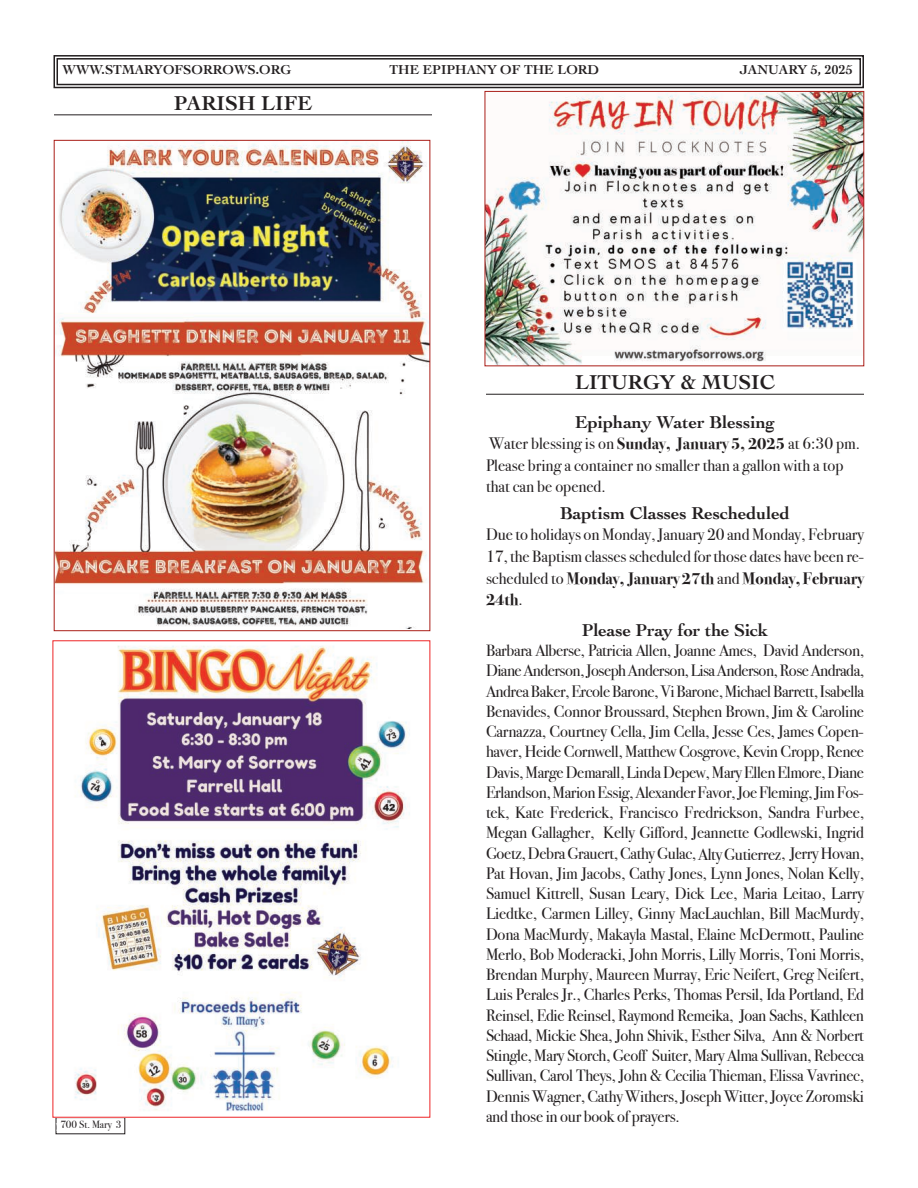
<style>
.page{position:relative;width:918px;height:1188px;background:#fff}
.page>*{position:absolute;margin:0;border:0;box-sizing:border-box;transform-origin:0 0}
.t1{font:700 21px "Cochin";color:#231f20}
.t2{font:700 18px "Cochin";color:#231f20}
.t3{font:16.5px/20.2px "Bodoni Svty Two ITCTT";letter-spacing:-.005em;color:#231f20;text-align:justify}
.t4{font:700 13.5px "Cochin";color:#231f20}
.t5{font:10.5px "Bodoni Svty Two ITCTT";color:#231f20}
.s1{color:#fff}
.s2{font-weight:700}
</style>
<div class="page">
<svg style="left:53px;top:55px;width:811px;height:34px"></svg>
<hr style="left:54px;top:115px;width:378px;height:1px;background:#231f20">
<img style="left:74px;top:646px;width:336px;height:465px">
<img style="left:487px;top:93px;width:375px;height:271px">
<div style="left:485px;top:91px;width:379px;height:275px;border:1px solid #aa1e18"></div>
<img style="left:56px;top:142px;width:372px;height:487px">
<hr style="left:486px;top:394px;width:378px;height:1px;background:#231f20">
<p class="t4" style="left:63px;top:61px;width:230px">WWW.STMARYOFSORROWS.ORG</p>
<p class="t4" style="left:390px;top:61px;width:211px">THE EPIPHANY OF THE LORD</p>
<p class="t4" style="left:739px;top:61px;width:115px">JANUARY 5, 2025</p>
<p class="t1" style="left:174px;top:90px;width:140px">PARISH LIFE</p>
<p class="t5" style="left:56px;top:1118px;width:67px"><span class="s1">y</span>700 St. Mary 3</p>
<p class="t1" style="left:575px;top:370px;width:201px">LITURGY &amp; MUSIC</p>
<p class="t2" style="left:575px;top:412px;width:201px">Epiphany Water Blessing</p>
<p class="t3" style="left:486px;top:433px;width:376px;line-height:21.3px;text-align:left">Water blessing is on <span class="s2">Sunday, January 5, 2025</span> at 6:30 pm.<br>Please bring a container no smaller than a gallon with a top that can be opened.</p>
<p class="t2" style="left:560px;top:502px;width:231px">Baptism Classes Rescheduled</p>
<p class="t3" style="left:486px;top:524px;width:380px;line-height:21.6px">Due to holidays on Monday, January 20 and Monday, February 17, the Baptism classes scheduled for those dates have been re&shy;scheduled to <span class="s2">Monday, January 27th</span> and <span class="s2">Monday, February 24th</span>.</p>
<p class="t2" style="left:582px;top:619px;width:188px">Please Pray for the Sick</p>
<p class="t3" style="left:486px;top:640px;width:380px">Barbara Alberse, Patricia Allen, Joanne Ames, David Anderson, Diane Anderson, Joseph Anderson, Lisa Anderson, Rose Andrada, Andrea Baker, Ercole Barone, Vi Barone, Michael Barrett, Isabella Benavides, Connor Broussard, Stephen Brown, Jim &amp; Caroline Carnazza, Courtney Cella, Jim Cella, Jesse Ces, James Copen&shy;haver, Heide Cornwell, Matthew Cosgrove, Kevin Cropp, Renee Davis, Marge Demarall, Linda Depew, Mary Ellen Elmore, Diane Erlandson, Marion Essig, Alexander Favor, Joe Fleming, Jim Fos&shy;tek, Kate Frederick, Francisco Fredrickson, Sandra Furbee, Megan Gallagher, Kelly Gifford, Jeannette Godlewski, Ingrid Goetz, Debra Grauert, Cathy Gulac, Alty Gutierrez, Jerry Hovan, Pat Hovan, Jim Jacobs, Cathy Jones, Lynn Jones, Nolan Kelly, Samuel Kittrell, Susan Leary, Dick Lee, Maria Leitao, Larry Liedtke, Carmen Lilley, Ginny MacLauchlan, Bill MacMurdy, Dona MacMurdy, Makayla Mastal, Elaine McDermott, Pauline Merlo, Bob Moderacki, John Morris, Lilly Morris, Toni Morris, Brendan Murphy, Maureen Murray, Eric Neifert, Greg Neifert, Luis Perales Jr., Charles Perks, Thomas Persil, Ida Portland, Ed Reinsel, Edie Reinsel, Raymond Remeika, Joan Sachs, Kathleen Schaad, Mickie Shea, John Shivik, Esther Silva, Ann &amp; Norbert Stingle, Mary Storch, Geoff Suiter, Mary Alma Sullivan, Rebecca Sullivan, Carol Theys, John &amp; Cecilia Thieman, Elissa Vavrinec, Dennis Wagner, Cathy Withers, Joseph Witter, Joyce Zoromski and those in our book of prayers.</p>
</div>
